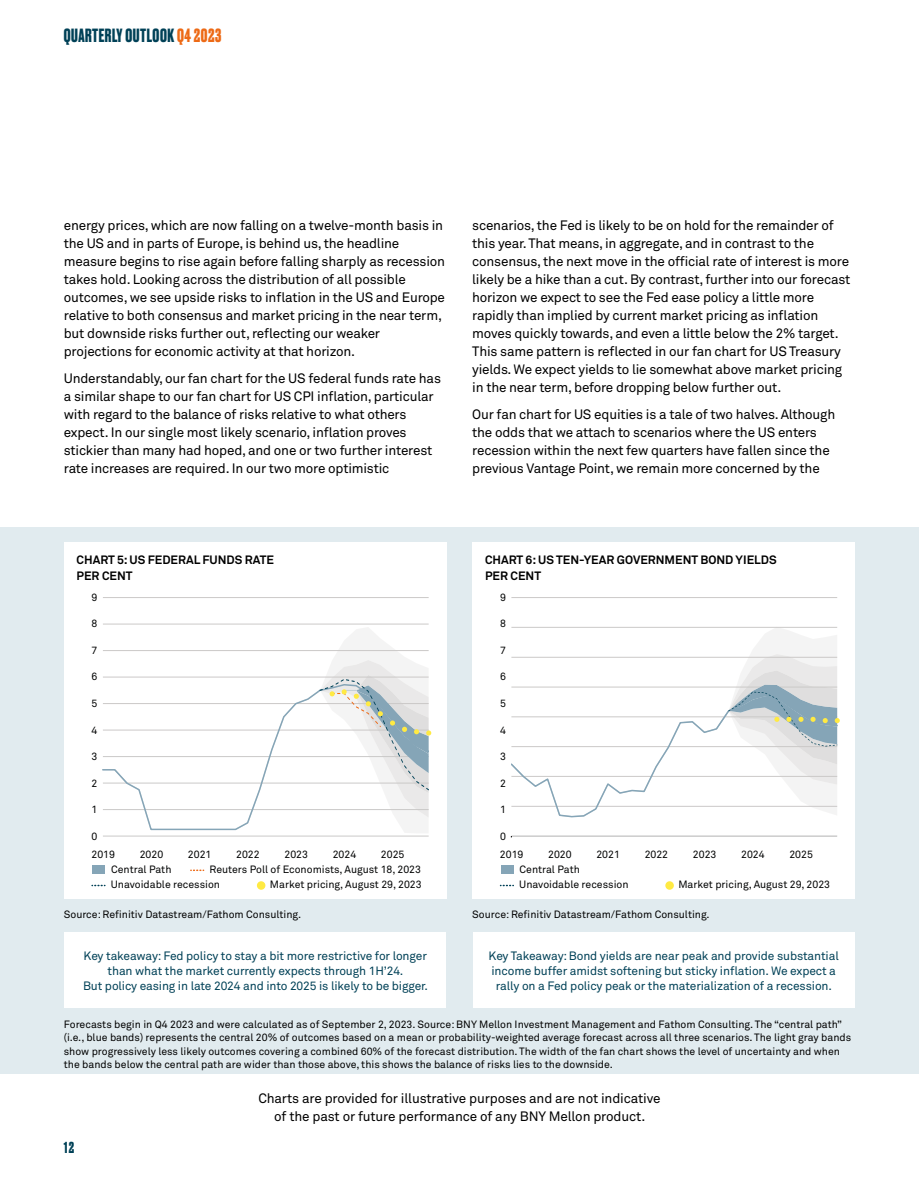
<style>
.page{position:relative;width:919px;height:1191px;background:#fff}
.page>*{position:absolute;margin:0;border:0;box-sizing:border-box;transform-origin:0 0}
.t1{font:700 18px "Druk";letter-spacing:.03em;color:#004157}
.t2{font:700 15px "Druk";color:#004157}
.t3{font:13.5px/18px "Akkurat Pro";letter-spacing:-.015em;color:#000}
.t4{font:12px/15px "Akkurat Pro";letter-spacing:-.01em;color:#004157;text-align:center}
.t5{font:700 12px/16.5px "Akkurat Pro";color:#000}
.t6{font:10.5px/13.5px "Akkurat Pro";color:#000}
.t7{font:10.5px "Akkurat Pro";color:#010202}
.s1{color:#ed6a16}
</style>
<div class="page">
<hr style="left:918px;top:527px;width:1px;height:547px;background:#e1ebef">
<div style="left:0;top:527px;width:918px;height:547px;background:#e1ebef"></div>
<div style="left:472px;top:542px;width:383px;height:356px;background:#fff"></div>
<svg style="left:500px;top:884px;width:14px;height:2px"></svg>
<div style="left:501px;top:865px;width:12px;height:9px;background:#85a5b7"></div>
<div style="left:665px;top:881px;width:8px;height:8px;background:#ffea43;border-radius:50%"></div>
<hr style="left:511px;top:597px;width:326px;height:1px;background:#cbc9c8">
<svg style="left:511px;top:627px;width:326px;height:57px"></svg>
<hr style="left:511px;top:835px;width:326px;height:1px;background:#b2b2b2">
<svg style="left:511px;top:684px;width:328px;height:134px"></svg>
<div style="left:64px;top:542px;width:382px;height:356px;background:#fff"></div>
<svg style="left:92px;top:884px;width:13px;height:2px"></svg>
<div style="left:92px;top:865px;width:13px;height:9px;background:#85a5b7"></div>
<svg style="left:191px;top:869px;width:13px;height:2px"></svg>
<div style="left:257px;top:881px;width:8px;height:8px;background:#ffea43;border-radius:50%"></div>
<hr style="left:103px;top:623px;width:325px;height:1px;background:#cbc9c8">
<hr style="left:103px;top:597px;width:325px;height:1px;background:#cbc9c8">
<svg style="left:103px;top:628px;width:325px;height:51px"></svg>
<hr style="left:103px;top:835px;width:325px;height:1px;background:#cbc9c8">
<svg style="left:103px;top:690px;width:325px;height:141px"></svg>
<svg style="left:319px;top:679px;width:112px;height:111px"></svg>
<div style="left:473px;top:932px;width:381px;height:75px;background:#fff"></div>
<div style="left:65px;top:932px;width:381px;height:75px;background:#fff"></div>
<h1 class="t1" style="left:64px;top:23px;width:159px">QUARTERLY OUTLOOK <span class="s1">Q4 2023</span></h1>
<p class="t3" style="left:64px;top:216px;width:383px">energy prices, which are now falling on a twelve-month basis in the US and in parts of Europe, is behind us, the headline measure begins to rise again before falling sharply as recession takes hold. Looking across the distribution of all possible outcomes, we see upside risks to inflation in the US and Europe relative to both consensus and market pricing in the near term, but downside risks further out, reflecting our weaker projections for economic activity at that horizon.</p>
<p class="t3" style="left:64px;top:369px;width:378px">Understandably, our fan chart for the US federal funds rate has a similar shape to our fan chart for US CPI inflation, particular with regard to the balance of risks relative to what others expect. In our single most likely scenario, inflation proves stickier than many had hoped, and one or two further interest rate increases are required. In our two more optimistic</p>
<p class="t3" style="left:472px;top:216px;width:379px">scenarios, the Fed is likely to be on hold for the remainder of this year. That means, in aggregate, and in contrast to the consensus, the next move in the official rate of interest is more likely be a hike than a cut. By contrast, further into our forecast horizon we expect to see the Fed ease policy a little more rapidly than implied by current market pricing as inflation moves quickly towards, and even a little below the 2% target.<br>This same pattern is reflected in our fan chart for US Treasury yields. We expect yields to lie somewhat above market pricing in the near term, before dropping below further out.</p>
<p class="t3" style="left:472px;top:405px;width:364px">Our fan chart for US equities is a tale of two halves. Although the odds that we attach to scenarios where the US enters recession within the next few quarters have fallen since the previous Vantage Point, we remain more concerned by the</p>
<p class="t5" style="left:77px;top:551px;width:199px">CHART 5: US FEDERAL FUNDS RATE<br>PER CENT</p>
<p class="t5" style="left:485px;top:551px;width:293px">CHART 6: US TEN-YEAR GOVERNMENT BOND YIELDS<br>PER CENT</p>
<p class="t7" style="left:92px;top:591px;width:7px">9</p>
<p class="t7" style="left:500px;top:591px;width:7px">9</p>
<p class="t7" style="left:92px;top:617px;width:7px">8</p>
<p class="t7" style="left:500px;top:617px;width:7px">8</p>
<p class="t7" style="left:92px;top:644px;width:7px">7</p>
<p class="t7" style="left:500px;top:644px;width:7px">7</p>
<p class="t7" style="left:92px;top:670px;width:7px">6</p>
<p class="t7" style="left:500px;top:670px;width:7px">6</p>
<p class="t7" style="left:92px;top:697px;width:7px">5</p>
<p class="t7" style="left:500px;top:697px;width:7px">5</p>
<p class="t7" style="left:92px;top:723px;width:7px">4</p>
<p class="t7" style="left:500px;top:723px;width:7px">4</p>
<p class="t7" style="left:92px;top:750px;width:7px">3</p>
<p class="t7" style="left:92px;top:777px;width:7px">2</p>
<p class="t7" style="left:92px;top:803px;width:7px">1</p>
<p class="t7" style="left:500px;top:750px;width:7px">3</p>
<p class="t7" style="left:500px;top:777px;width:7px">2</p>
<p class="t7" style="left:500px;top:803px;width:7px">1</p>
<p class="t7" style="left:92px;top:830px;width:7px">0</p>
<p class="t7" style="left:500px;top:830px;width:7px">0</p>
<p class="t7" style="left:91px;top:848px;width:25px">2019</p>
<p class="t7" style="left:140px;top:848px;width:25px">2020</p>
<p class="t7" style="left:188px;top:848px;width:25px">2021</p>
<p class="t7" style="left:236px;top:848px;width:25px">2022</p>
<p class="t7" style="left:284px;top:848px;width:25px">2023</p>
<p class="t7" style="left:333px;top:848px;width:25px">2024</p>
<p class="t7" style="left:381px;top:848px;width:25px">2025</p>
<p class="t7" style="left:500px;top:848px;width:25px">2019</p>
<p class="t7" style="left:548px;top:848px;width:25px">2020</p>
<p class="t7" style="left:596px;top:848px;width:25px">2021</p>
<p class="t7" style="left:644px;top:848px;width:25px">2022</p>
<p class="t7" style="left:692px;top:848px;width:25px">2023</p>
<p class="t7" style="left:741px;top:848px;width:25px">2024</p>
<p class="t7" style="left:789px;top:848px;width:25px">2025</p>
<p class="t7" style="left:111px;top:863px;width:62px">Central Path</p>
<p class="t7" style="left:209px;top:863px;width:213px">Reuters Poll of Economists, August 18, 2023</p>
<p class="t7" style="left:519px;top:863px;width:62px">Central Path</p>
<p class="t7" style="left:111px;top:878px;width:111px">Unavoidable recession</p>
<p class="t7" style="left:270px;top:878px;width:153px">Market pricing, August 29, 2023</p>
<p class="t7" style="left:519px;top:878px;width:111px">Unavoidable recession</p>
<p class="t7" style="left:678px;top:878px;width:153px">Market pricing, August 29, 2023</p>
<p class="t6" style="left:64px;top:908px;width:239px">Source: Refinitiv Datastream/Fathom Consulting.</p>
<p class="t6" style="left:472px;top:908px;width:239px">Source: Refinitiv Datastream/Fathom Consulting.</p>
<p class="t4" style="left:83px;top:948px;width:346px">Key takeaway: Fed policy to stay a bit more restrictive for longer than what the market currently expects through 1H’24.<br>But policy easing in late 2024 and into 2025 is likely to be bigger.</p>
<p class="t6" style="left:64px;top:1017px;width:788px">Forecasts begin in Q4 2023 and were calculated as of September 2, 2023. Source: BNY Mellon Investment Management and Fathom Consulting. The “central path” (i.e., blue bands) represents the central 20% of outcomes based on a mean or probability-weighted average forecast across all three scenarios. The light gray bands show progressively less likely outcomes covering a combined 60% of the forecast distribution. The width of the fan chart shows the level of uncertainty and when the bands below the central path are wider than those above, this shows the balance of risks lies to the downside.</p>
<p class="t3" style="left:258px;top:1089px;width:404px;text-align:center">Charts are provided for illustrative purposes and are not indicative of the past or future performance of any BNY Mellon product.</p>
<p class="t4" style="left:488px;top:948px;width:352px">Key Takeaway: Bond yields are near peak and provide substantial income buffer amidst softening but sticky inflation. We expect a rally on a Fed policy peak or the materialization of a recession.</p>
<p class="t2" style="left:64px;top:1136px;width:12px">12</p>
</div>
